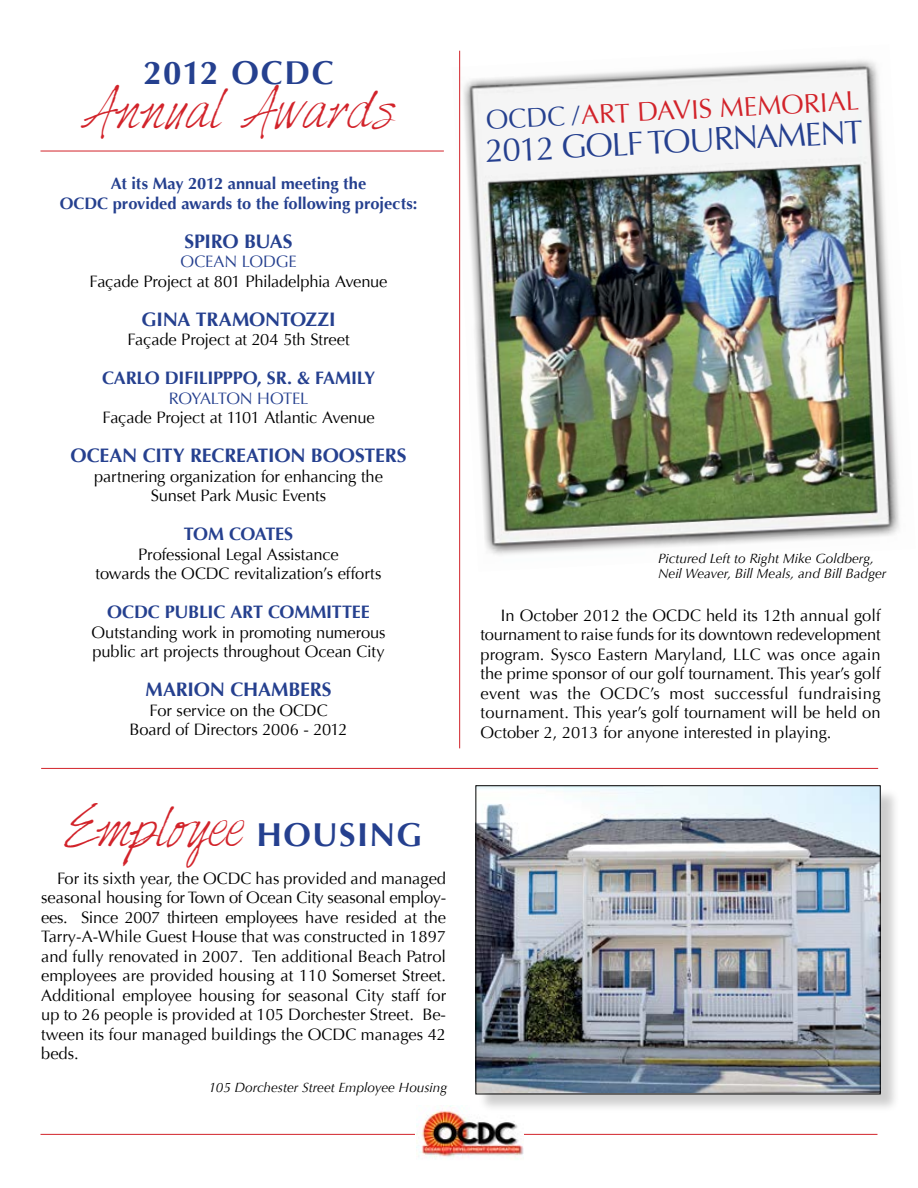
<style>
.page{position:relative;width:918px;height:1188px;background:#fff}
.page>*{position:absolute;margin:0;border:0;box-sizing:border-box;transform-origin:0 0}
.t1{font:46.5px "Harabara Hand";letter-spacing:-.05em;color:#d2232a}
.t2{font:46.5px "Harabara Hand";letter-spacing:-.03em;color:#d2232a}
.t3{font:33px "Optima";color:#25408f}
.t4{font:700 33px "Optima";letter-spacing:.045em;color:#25408f}
.t5{font:27px "Optima";color:#d2232a}
.t6{font:27px "Optima";color:#25408f}
.t7{font:700 19.5px "Optima";letter-spacing:-.01em;color:#25408f}
.t8{font:700 18px "Optima";letter-spacing:-.01em;color:#25408f}
.t9{font:16.5px/19.5px "Optima";letter-spacing:-.01em;color:#000;text-align:center}
.t10{font:700 16.5px/19.5px "Optima";color:#25408f;text-align:center}
.t11{font:16.5px "Optima";letter-spacing:-.01em;color:#25408f}
.t12{font:italic 13.5px/15px "Optima";color:#000}
.s1{font-family:"Optima";font-weight:700;font-size:33px;color:#25408f}
.s2{color:#25408f}
</style>
<div class="page">
<hr style="left:40px;top:1134px;width:838px;height:1px;background:#d2232a">
<img style="left:416px;top:1105px;width:108px;height:54px">
<img style="left:459px;top:50px;width:441px;height:522px">
<div style="left:478px;top:788px;width:422px;height:325px;background:#000;opacity:.2"></div>
<img style="left:477px;top:787px;width:402px;height:305px">
<div style="left:475px;top:785px;width:406px;height:309px;border:1px solid #000"></div>
<hr style="left:41px;top:768px;width:837px;height:1px;background:#d2232a">
<hr style="left:459px;top:51px;width:1px;height:697px;background:#d2232a">
<hr style="left:40px;top:151px;width:404px;height:1px;background:#d2232a">
<h2 class="t4" style="left:143px;top:54px;width:192px">2012 OCDC</h2>
<h1 class="t2" style="left:82px;top:85px;width:315px">Annual Awards</h1>
<p class="t10" style="left:60px;top:174px;width:359px">AT ITS MAY 2012 ANNUAL MEETING THE<br>OCDC PROVIDED AWARDS TO THE FOLLOWING PROJECTS:</p>
<p class="t7" style="left:185px;top:230px;width:110px">SPIRO BUAS</p>
<p class="t11" style="left:181px;top:252px;width:26px">Ocean</p>
<p class="t11" style="left:242px;top:252px;width:54px">Lodge</p>
<p class="t9" style="left:90px;top:272px;width:299px">Façade Project at 801 Philadelphia Avenue</p>
<p class="t7" style="left:142px;top:308px;width:195px">GINA TRAMONTOZZI</p>
<p class="t9" style="left:128px;top:330px;width:224px">Façade Project at 204 5th Street</p>
<p class="t8" style="left:102px;top:368px;width:275px">CARLO DIFILIPPPO, SR. &amp; FAMILY</p>
<p class="t11" style="left:169px;top:389px;width:43px">Ro yalton</p>
<p class="t11" style="left:257px;top:389px;width:23px">Hotel</p>
<p class="t9" style="left:103px;top:408px;width:274px">Façade Project at 1101 Atlantic Avenue</p>
<p class="t7" style="left:71px;top:444px;width:338px">OCEAN CITY RECREATION BOOSTERS</p>
<p class="t9" style="left:94px;top:467px;width:290px">partnering organization for enhancing the<br>Sunset Park Music Events</p>
<p class="t8" style="left:184px;top:524px;width:111px">TOM COATES</p>
<p class="t9" style="left:96px;top:545px;width:287px">Professional Legal Assistance<br>towards the OCDC revitalization’s efforts</p>
<p class="t8" style="left:107px;top:602px;width:264px">OCDC PUBLIC ART COMMITTEE</p>
<p class="t9" style="left:92px;top:623px;width:295px;text-align:left">Outstanding work in promoting numerous public art projects throughout Ocean City</p>
<p class="t7" style="left:145px;top:678px;width:188px">MARION CHAMBERS</p>
<p class="t9" style="left:129px;top:701px;width:220px">For service on the OCDC<br>Board of Directors 2006 - 2012</p>
<h1 class="t1" style="left:65px;top:803px;width:358px">Employee <span class="s1">H OUSING</span></h1>
<p class="t9" style="left:41px;top:869px;width:407px;text-align:justify;text-indent:16px">For its sixth year, the OCDC has provided and managed seasonal housing for Town of Ocean City seasonal employ&shy;ees. Since 2007 thirteen employees have resided at the Tarry-A-While Guest House that was constructed in 1897 and fully renovated in 2007. Ten additional Beach Patrol employees are provided housing at 110 Somerset Street.<br>Additional employee housing for seasonal City staff for up to 26 people is provided at 105 Dorchester Street. Be&shy;tween its four managed buildings the OCDC manages 42 beds.</p>
<p class="t12" style="left:208px;top:1080px;width:240px">105 Dorchester Street Employee Housing</p>
<h3 class="t6" style="left:485px;top:105px;width:17px;rotate:-3deg">ocdc</h3>
<h3 class="t5" style="left:571px;top:100px;width:82px;rotate:-3deg"><span class="s2">/</span>art davis</h3>
<h3 class="t5" style="left:719px;top:92px;width:24px;rotate:-3deg">memo</h3>
<h3 class="t5" style="left:803px;top:88px;width:31px;rotate:-3deg">rial</h3>
<h2 class="t3" style="left:485px;top:132px;width:110px;rotate:-3deg">2012 Golf</h2>
<h2 class="t3" style="left:647px;top:124px;width:114px;rotate:-3deg">Tou rnament</h2>
<p class="t12" style="left:658px;top:551px;width:230px">Pictured Left to Right Mike Goldberg,<br>Neil Weaver, Bill Meals, and Bill Badger</p>
<p class="t9" style="left:480px;top:606px;width:402px;text-align:justify;text-indent:20px">In October 2012 the OCDC held its 12th annual golf tournament to raise funds for its downtown redevelopment program. Sysco Eastern Maryland, LLC was once again the prime sponsor of our golf tournament. This year’s golf event was the OCDC’s most successful fundraising tournament. This year’s golf tournament will be held on October 2, 2013 for anyone interested in playing.</p>
</div>
